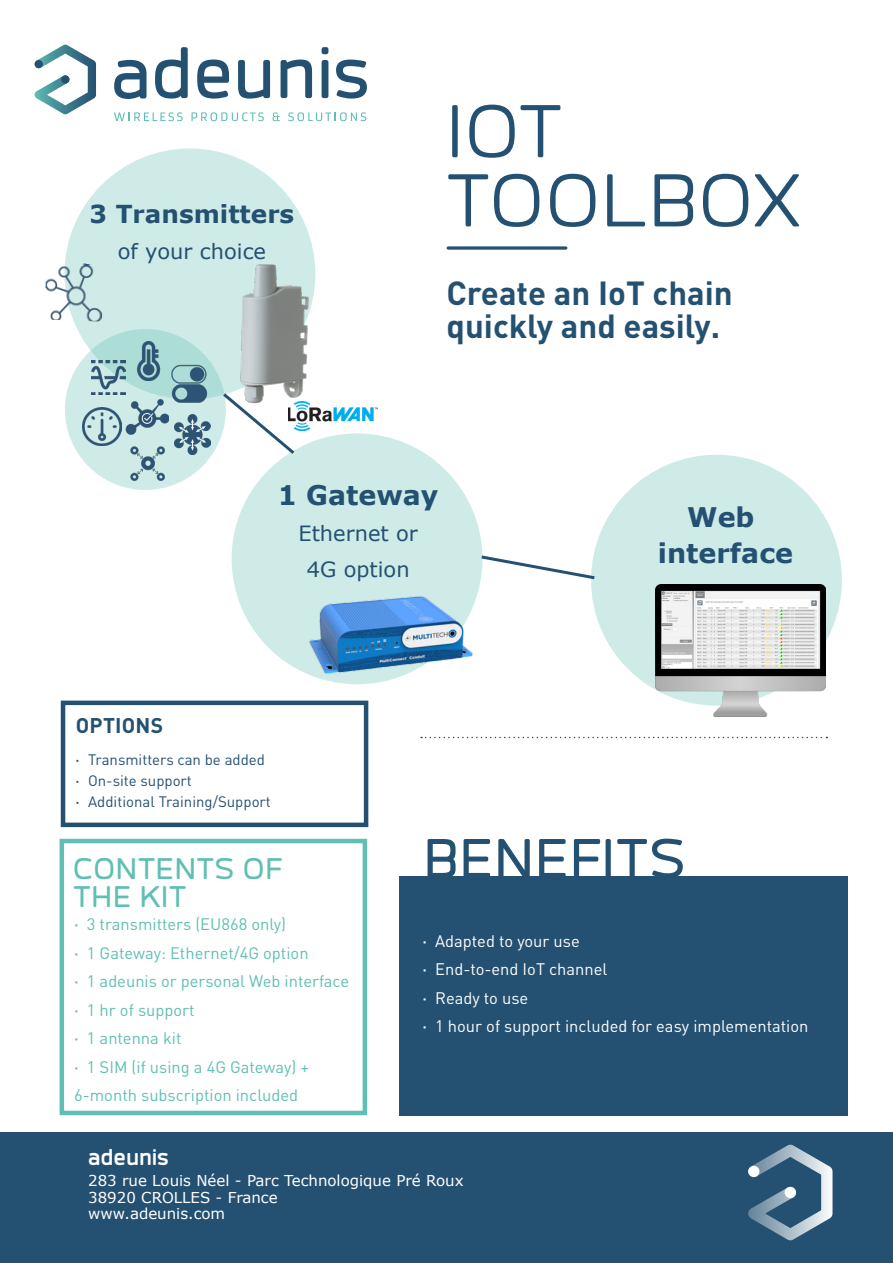
<style>
.page{position:relative;width:893px;height:1263px;background:#fff}
.page>*{position:absolute;margin:0;border:0;box-sizing:border-box;transform-origin:0 0}
.t1{font:97.5px "Labrador B";letter-spacing:.02em;color:#245171}
.t2{font:500 72.15px "Labrador B";letter-spacing:.02em;color:#245171}
.t3{font:500 39px "Labrador B";letter-spacing:.02em;color:#5fbfb2}
.t4{font:700 33px/33px "DIN Pro";color:#245171}
.t5{font:700 30px "Labrador B";color:#fff}
.Titres_gris_1er_nive{font:700 27px "Verdana";color:#245171}
.Titres_gris_1er_nive-2{font:700 24.75px "Verdana";color:#245171}
.Titres_gris_1er_nive-3{font:21px "Verdana";color:#245171}
.t6{font:700 21px "DIN Pro";letter-spacing:.01em;color:#245171}
.t7{font:16.5px/28.5px "DIN Pro";color:#5fbfb2}
.t8{font:16.5px "DIN Pro";color:#fff}
.t9{font:15px/16.5px "Verdana";color:#fff}
.t10{font:15px "DIN Pro";color:#245171}
.s1{font-weight:500}
</style>
<div class="page">
<div style="left:0;top:1132px;width:893px;height:131px;background:#245171"></div>
<svg style="left:748px;top:1145px;width:84px;height:95px"></svg>
<div style="left:748px;top:1166px;width:11px;height:11px;background:#fff;border-radius:50%"></div>
<div style="left:785px;top:1187px;width:11px;height:11px;background:#fff;border-radius:50%"></div>
<svg style="left:34px;top:45px;width:62px;height:69px"></svg>
<div style="left:35px;top:60px;width:8px;height:8px;background:#245171;border-radius:50%"></div>
<div style="left:61px;top:75px;width:8px;height:9px;background:#245171;border-radius:50%"></div>
<svg style="left:114px;top:112px;width:69px;height:9px"></svg>
<svg style="left:191px;top:112px;width:73px;height:9px"></svg>
<svg style="left:273px;top:112px;width:7px;height:9px"></svg>
<svg style="left:288px;top:112px;width:78px;height:9px"></svg>
<svg style="left:114px;top:60px;width:32px;height:39px"></svg>
<svg style="left:155px;top:47px;width:33px;height:52px"></svg>
<svg style="left:197px;top:60px;width:32px;height:39px"></svg>
<svg style="left:238px;top:60px;width:32px;height:39px"></svg>
<svg style="left:281px;top:60px;width:31px;height:38px"></svg>
<div style="left:322px;top:47px;width:6px;height:7px;background:#245171;border-radius:2px"></div>
<div style="left:322px;top:60px;width:6px;height:38px;background:#245171;border-radius:2px"></div>
<svg style="left:336px;top:60px;width:31px;height:39px"></svg>
<div style="left:64px;top:148px;width:251px;height:251px;background:#cfebe8;border-radius:50%"></div>
<svg style="left:65px;top:329px;width:161px;height:161px;background:#c2e4e1"></svg>
<div style="left:232px;top:433px;width:250px;height:251px;background:#cfebe8;border-radius:50%"></div>
<svg style="left:220px;top:390px;width:78px;height:67px"></svg>
<img style="left:288px;top:406px;width:90px;height:24px">
<img style="left:301px;top:583px;width:179px;height:102px">
<img style="left:91px;top:360px;width:34px;height:34px">
<img style="left:171px;top:365px;width:36px;height:38px">
<img style="left:83px;top:407px;width:38px;height:38px">
<img style="left:125px;top:395px;width:44px;height:41px">
<img style="left:134px;top:342px;width:28px;height:38px">
<div style="left:399px;top:876px;width:449px;height:239px;background:#245171"></div>
<div style="left:60px;top:839px;width:307px;height:276px;border:4px solid #5fbfb2"></div>
<div style="left:61px;top:701px;width:307px;height:126px;border:4px solid #245171"></div>
<svg style="left:448px;top:246px;width:118px;height:4px"></svg>
<svg style="left:421px;top:737px;width:406px;height:1px"></svg>
<div style="left:591px;top:455px;width:251px;height:251px;background:#cfebe8;border-radius:50%"></div>
<img style="left:656px;top:585px;width:169px;height:131px">
<img style="left:236px;top:264px;width:76px;height:142px">
<svg style="left:480px;top:553px;width:115px;height:28px"></svg>
<img style="left:129px;top:444px;width:38px;height:39px">
<img style="left:174px;top:415px;width:36px;height:39px">
<img style="left:45px;top:262px;width:58px;height:60px">
<p class="Titres_gris_1er_nive-2" style="left:90px;top:196px;width:206px">3 Transmitters</p>
<p class="Titres_gris_1er_nive-3" style="left:118px;top:237px;width:150px">of your choice</p>
<p class="t1" style="left:447px;top:82px;width:117px">IOT</p>
<p class="t1" style="left:447px;top:152px;width:356px">TOOLBOX</p>
<p class="t4" style="left:446px;top:276px;width:288px">Create an IoT chain quickly and easily.</p>
<p class="Titres_gris_1er_nive" style="left:278px;top:475px;width:162px">1 Gateway</p>
<p class="Titres_gris_1er_nive-3" style="left:298px;top:518px;width:121px">Ethernet or</p>
<p class="Titres_gris_1er_nive-3" style="left:307px;top:554px;width:104px">4G option</p>
<p class="t6" style="left:76px;top:711px;width:89px">OPTIONS</p>
<p class="t10" style="left:75px;top:750px;width:191px"><span class="s1">·</span> Transmitters can be added</p>
<p class="t10" style="left:75px;top:771px;width:118px"><span class="s1">·</span> On-site support</p>
<p class="t10" style="left:75px;top:792px;width:197px"><span class="s1">·</span> Additional Training/Support</p>
<p class="Titres_gris_1er_nive" style="left:687px;top:498px;width:69px">Web</p>
<p class="Titres_gris_1er_nive" style="left:658px;top:534px;width:137px">interface</p>
<p class="t3" style="left:74px;top:849px;width:210px">CONTENTS OF</p>
<p class="t3" style="left:74px;top:877px;width:114px">THE KIT</p>
<p class="t7" style="left:74px;top:909px;width:214px"><span class="s1">·</span> 3 transmitters (EU868 only)</p>
<p class="t7" style="left:74px;top:938px;width:236px"><span class="s1">·</span> 1 Gateway: Ethernet/4G option</p>
<p class="t7" style="left:74px;top:966px;width:277px"><span class="s1">·</span> 1 adeunis or personal Web interface</p>
<p class="t7" style="left:74px;top:995px;width:122px"><span class="s1">·</span> 1 hr of support</p>
<p class="t7" style="left:74px;top:1023px;width:109px"><span class="s1">·</span> 1 antenna kit</p>
<p class="t7" style="left:74px;top:1052px;width:237px"><span class="s1">·</span> 1 SIM (if using a 4G Gateway) +<br>6-month subscription included</p>
<p class="t2" style="left:424px;top:823px;width:263px">BENEFITS</p>
<p class="t8" style="left:422px;top:930px;width:159px"><span class="s1">·</span> Adapted to your use</p>
<p class="t8" style="left:422px;top:958px;width:186px"><span class="s1">·</span> End-to-end IoT channel</p>
<p class="t8" style="left:422px;top:987px;width:107px"><span class="s1">·</span> Ready to use</p>
<p class="t8" style="left:422px;top:1015px;width:387px"><span class="s1">·</span> 1 hour of support included for easy implementation</p>
<h3 class="t5" style="left:88px;top:1142px;width:82px">adeunis</h3>
<p class="t9" style="left:88px;top:1172px;width:377px">283 rue Louis Néel - Parc Technologique Pré Roux<br>38920 CROLLES - France<br>www.adeunis.com</p>
</div>
